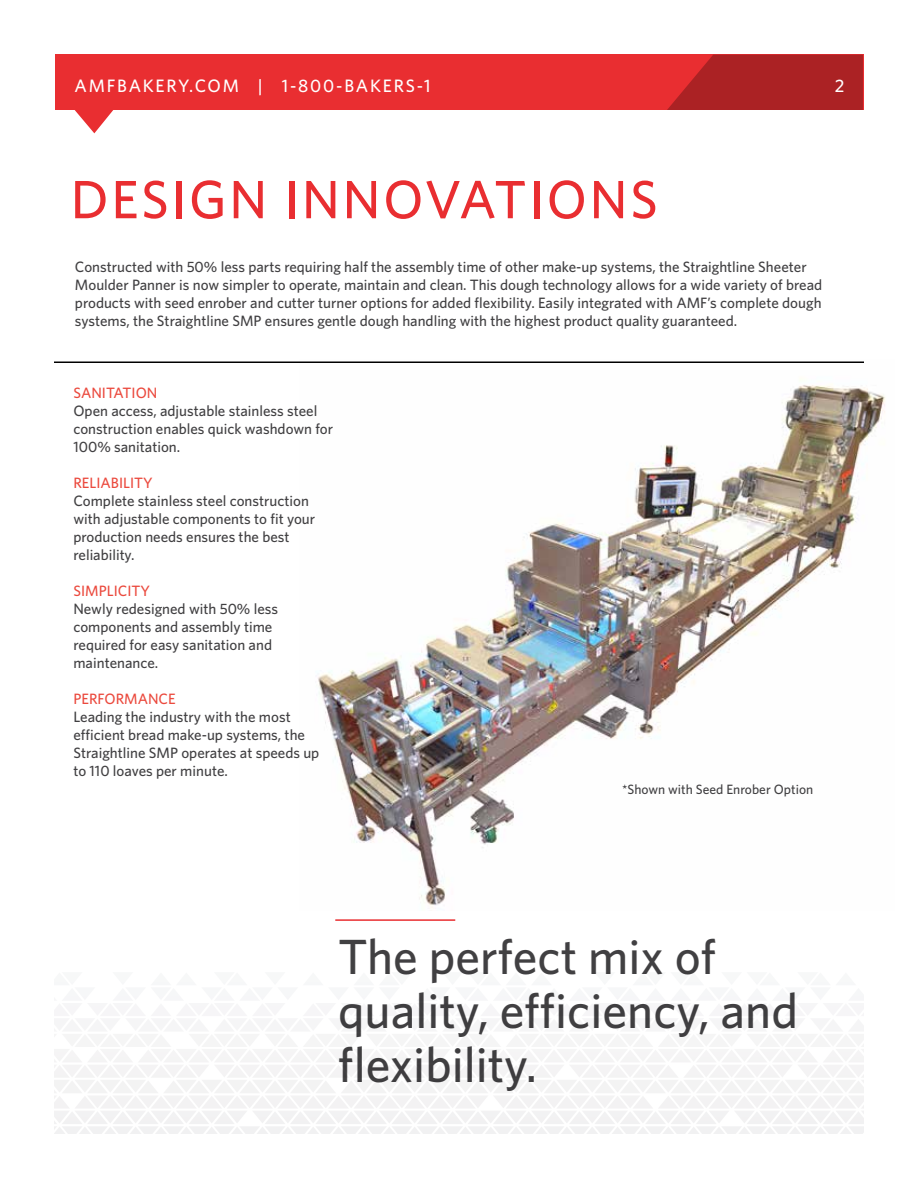
<style>
.page{position:relative;width:918px;height:1188px;background:#fff}
.page>*{position:absolute;margin:0;border:0;box-sizing:border-box;transform-origin:0 0}
.t1{font:500 54px "Whitney";letter-spacing:.05em;color:#e92e31}
.t2{font:500 49.5px/54px "Whitney";color:#414042}
.t3{font:500 18px "Whitney";letter-spacing:.1em;color:#fff}
.t4{font:500 15px/18px "Whitney";color:#414042}
.t5{font:500 15px "Whitney";color:#eb4a3e}
.t6{font:500 13.5px "Whitney";color:#414042}
</style>
<div class="page">
<img style="left:300px;top:361px;width:585px;height:547px">
<hr style="left:335px;top:919px;width:120px;height:2px;background:#e92e31">
<div style="left:55px;top:54px;width:808px;height:56px;background:#e92e31"></div>
<svg style="left:667px;top:55px;width:196px;height:55px;background:#b22325"></svg>
<svg style="left:74px;top:110px;width:40px;height:23px"></svg>
<hr style="left:54px;top:362px;width:810px;height:1px;background:#000">
<p class="t3" style="left:75px;top:75px;width:358px">AMFBAKERY.COM | 1-800-BAKERS-1</p>
<p class="t3" style="left:835px;top:75px;width:11px">2</p>
<h1 class="t1" style="left:71px;top:167px;width:589px">DESIGN INNOVATIONS</h1>
<p class="t4" style="left:75px;top:258px;width:749px">Constructed with 50% less parts requiring half the assembly time of other make-up systems, the Straightline Sheeter Moulder Panner is now simpler to operate, maintain and clean. This dough technology allows for a wide variety of bread products with seed enrober and cutter turner options for added flexibility. Easily integrated with AMF’s complete dough systems, the Straightline SMP ensures gentle dough handling with the highest product quality guaranteed.</p>
<p class="t5" style="left:73px;top:384px;width:85px">SANITATION</p>
<p class="t4" style="left:73px;top:402px;width:261px">Open access, adjustable stainless steel construction enables quick washdown for<br>100% sanitation.</p>
<p class="t5" style="left:73px;top:474px;width:81px">RELIABILITY</p>
<p class="t4" style="left:73px;top:492px;width:243px">Complete stainless steel construction with adjustable components to fit your production needs ensures the best reliability.</p>
<p class="t5" style="left:73px;top:582px;width:78px">SIMPLICITY</p>
<p class="t4" style="left:73px;top:600px;width:206px">Newly redesigned with 50% less components and assembly time required for easy sanitation and maintenance.</p>
<p class="t5" style="left:73px;top:690px;width:104px">PERFORMANCE</p>
<p class="t4" style="left:73px;top:708px;width:247px">Leading the industry with the most efficient bread make-up systems, the Straightline SMP operates at speeds up to 110 loaves per minute.</p>
<p class="t6" style="left:622px;top:781px;width:193px">*Shown with Seed Enrober Option</p>
<h2 class="t2" style="left:338px;top:929px;width:461px">The perfect mix of quality, efficiency, and flexibility.</h2>
</div>
